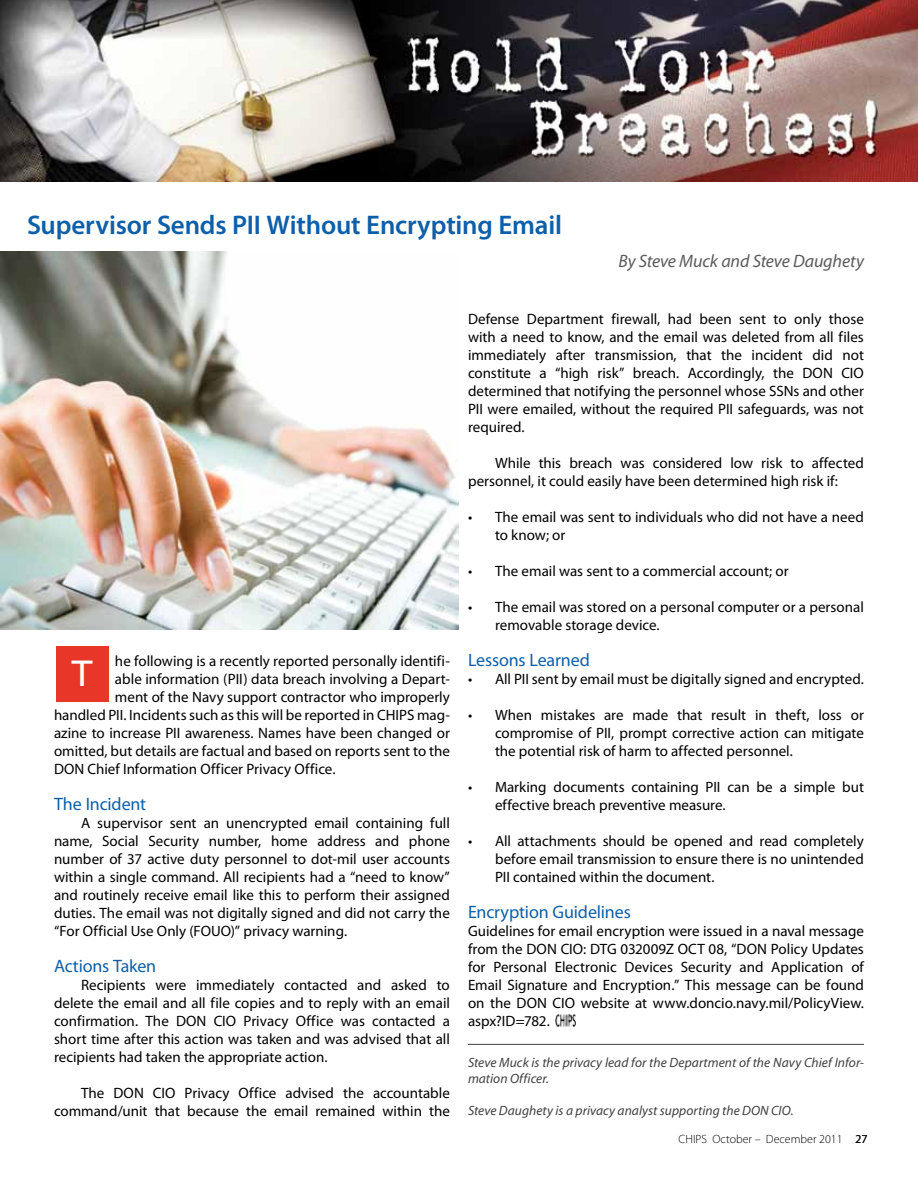
<style>
.page{position:relative;width:918px;height:1188px;background:#fff}
.page>*{position:absolute;margin:0;border:0;box-sizing:border-box;transform-origin:0 0}
.t1{font:36px "Museo Sans 500";color:#fff}
.t2{font:600 27px "Myriad Pro";letter-spacing:-.005em;color:#0e5fa9}
.t3{font:18px "Myriad Pro";letter-spacing:-.005em;color:#0e5fa9}
.t4{font:italic 18px "Myriad Pro";letter-spacing:-.01em;color:#5a5b5d}
.t5{font:15px/18px "Myriad Pro";color:#000;text-align:justify}
.t6{font:15px "Myriad";color:#000}
.t7{font:italic 13.5px/16.2px "Myriad";letter-spacing:.005em;color:#414042}
.t8{font:300 12px "Myriad Pro";color:#000}
</style>
<div class="page">
<img style="left:0;top:0;width:918px;height:181px">
<div style="left:56px;top:646px;width:52px;height:56px;background:#e83728"></div>
<img style="left:0;top:252px;width:459px;height:378px">
<img style="left:555px;top:1014px;width:21px;height:12px">
<hr style="left:468px;top:1044px;width:396px;height:1px;background:#414042">
<p class="t2" style="left:27px;top:208px;width:537px">Supervisor Sends PII Without Encrypting Email</p>
<p class="t4" style="left:618px;top:249px;width:247px">By Steve Muck and Steve Daughety</p>
<p class="t1" style="left:72px;top:654px;width:23px">T</p>
<p class="t6" style="left:115px;top:654px;width:337px">he following is a recently reported personally identifi-</p>
<p class="t6" style="left:115px;top:672px;width:337px">able information (PII) data breach involving a Depart-</p>
<p class="t6" style="left:115px;top:690px;width:336px">ment of the Navy support contractor who improperly</p>
<p class="t6" style="left:54px;top:708px;width:398px">handled PII. Incidents such as this will be reported in CHIPS mag-</p>
<p class="t6" style="left:54px;top:726px;width:398px">azine to increase PII awareness. Names have been changed or</p>
<p class="t6" style="left:54px;top:744px;width:397px">omitted, but details are factual and based on reports sent to the</p>
<p class="t6" style="left:54px;top:762px;width:283px">DON Chief Information Officer Privacy Office.</p>
<p class="t3" style="left:54px;top:793px;width:94px">The Incident</p>
<p class="t5" style="left:54px;top:814px;width:398px;text-indent:27px">A supervisor sent an unencrypted email containing full name, Social Security number, home address and phone number of 37 active duty personnel to dot-mil user accounts within a single command. All recipients had a “need to know” and routinely receive email like this to perform their assigned duties. The email was not digitally signed and did not carry the “For Official Use Only (FOUO)” privacy warning.</p>
<p class="t3" style="left:54px;top:955px;width:104px">Actions Taken</p>
<p class="t5" style="left:54px;top:976px;width:398px;text-indent:27px">Recipients were immediately contacted and asked to delete the email and all file copies and to reply with an email confirmation. The DON CIO Privacy Office was contacted a short time after this action was taken and was advised that all recipients had taken the appropriate action.</p>
<p class="t5" style="left:54px;top:1084px;width:397px;text-align:right">The DON CIO Privacy Office advised the accountable command/unit that because the email remained within the</p>
<p class="t5" style="left:468px;top:310px;width:397px">Defense Department firewall, had been sent to only those with a need to know, and the email was deleted from all files immediately after transmission, that the incident did not constitute a “high risk” breach. Accordingly, the DON CIO determined that notifying the personnel whose SSNs and other PII were emailed, without the required PII safeguards, was not required.</p>
<p class="t5" style="left:468px;top:454px;width:397px;text-indent:27px">While this breach was considered low risk to affected personnel, it could easily have been determined high risk if:</p>
<p class="t5" style="left:495px;top:508px;width:370px;text-indent:-27px">• The email was sent to individuals who did not have a need to know; or</p>
<p class="t5" style="left:468px;top:562px;width:322px">• The email was sent to a commercial account; or</p>
<p class="t5" style="left:495px;top:598px;width:370px;text-indent:-27px">• The email was stored on a personal computer or a personal removable storage device.</p>
<p class="t3" style="left:468px;top:649px;width:123px">Lessons Learned</p>
<p class="t5" style="left:468px;top:670px;width:397px">• All PII sent by email must be digitally signed and encrypted.</p>
<p class="t5" style="left:495px;top:706px;width:370px;text-indent:-27px">• When mistakes are made that result in theft, loss or compromise of PII, prompt corrective action can mitigate the potential risk of harm to affected personnel.</p>
<p class="t5" style="left:495px;top:778px;width:370px;text-indent:-27px">• Marking documents containing PII can be a simple but effective breach preventive measure.</p>
<p class="t5" style="left:495px;top:832px;width:370px;text-indent:-27px">• All attachments should be opened and read completely before email transmission to ensure there is no unintended PII contained within the document.</p>
<p class="t3" style="left:468px;top:901px;width:164px">Encryption Guidelines</p>
<p class="t5" style="left:468px;top:922px;width:398px">Guidelines for email encryption were issued in a naval message from the DON CIO: DTG 032009Z OCT 08, “DON Policy Updates for Personal Electronic Devices Security and Application of Email Signature and Encryption.” This message can be found on the DON CIO website at www.doncio.navy.mil/PolicyView. aspx?ID=782.</p>
<p class="t7" style="left:468px;top:1055px;width:397px">Steve Muck is the privacy lead for the Department of the Navy Chief Infor&shy;mation Officer.</p>
<p class="t7" style="left:468px;top:1103px;width:327px">Steve Daughety is a privacy analyst supporting the DON CIO.</p>
<p class="t8" style="left:679px;top:1132px;width:190px">CHIPS October – December 2011 27</p>
</div>
